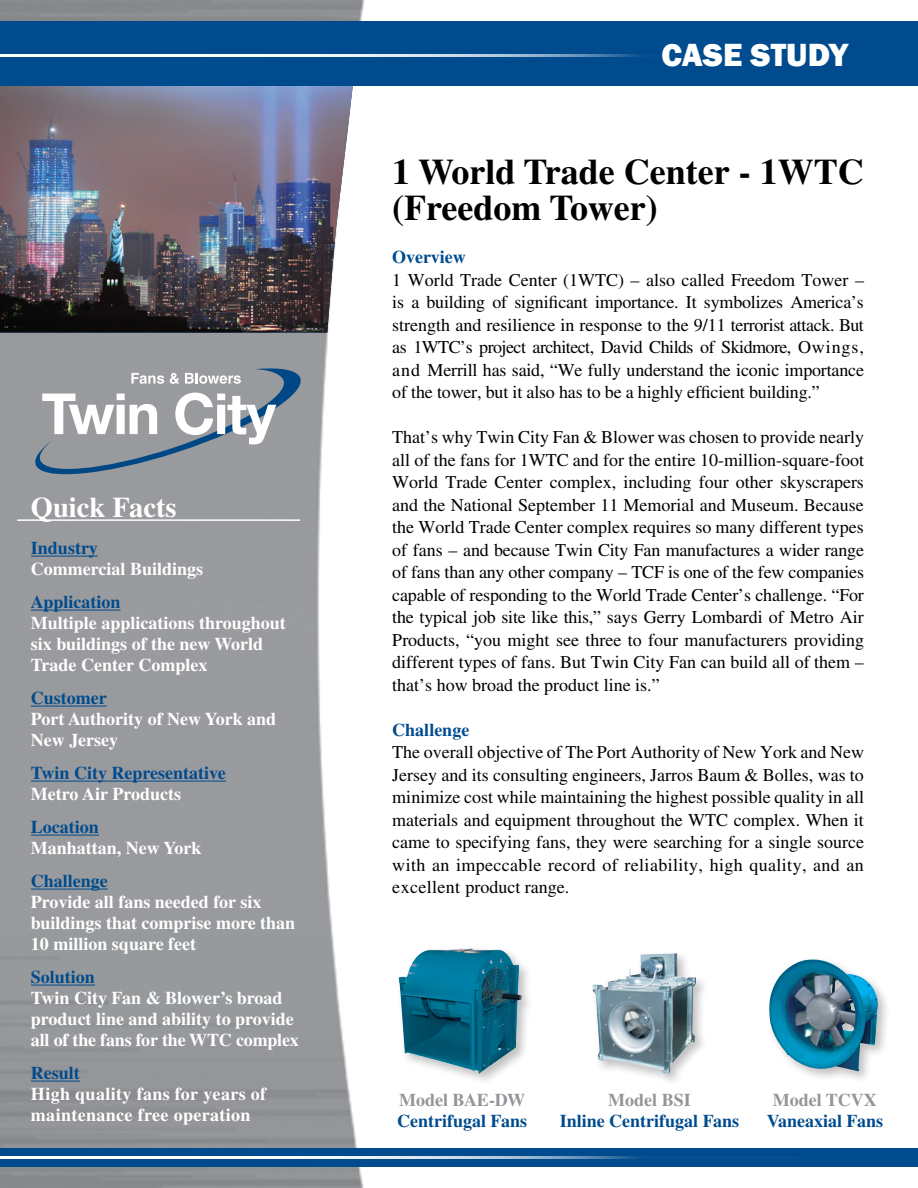
<style>
.page{position:relative;width:918px;height:1188px;background:#fff}
.page>*{position:absolute;margin:0;border:0;box-sizing:border-box;transform-origin:0 0}
.t1{font:700 36px/36px "Times";color:#000}
.t2{font:800 33px "Franklin Gothic";color:#fff}
.t3{font:700 28.5px "Times";color:#fff}
.t4{font:18px/22.5px "Times";color:#000;text-align:justify}
.t5{font:700 18px/21px "Times";color:#fff}
.t6{font:700 18px "Times";color:#004b8d}
.t7{font:700 18px/21px "Times";letter-spacing:.02em;color:#fff}
.t8{font:700 18px "Times";color:#939598}
</style>
<div class="page">
<img style="left:0;top:0;width:372px;height:1188px">
<img style="left:0;top:86px;width:353px;height:247px">
<div style="left:0;top:21px;width:918px;height:65px;background:#004b8d"></div>
<hr style="left:0;top:54px;width:798px;height:3px;background:#fff">
<hr style="left:31px;top:556px;width:67px;height:1px;background:#004b8d">
<hr style="left:31px;top:610px;width:90px;height:1px;background:#004b8d">
<hr style="left:31px;top:706px;width:76px;height:1px;background:#004b8d">
<hr style="left:31px;top:781px;width:195px;height:1px;background:#004b8d">
<hr style="left:31px;top:835px;width:68px;height:1px;background:#004b8d">
<hr style="left:31px;top:889px;width:77px;height:1px;background:#004b8d">
<hr style="left:31px;top:985px;width:64px;height:1px;background:#004b8d">
<hr style="left:31px;top:1081px;width:49px;height:1px;background:#004b8d">
<div style="left:0;top:1148px;width:918px;height:18px;background:#004b8d"></div>
<hr style="left:0;top:1156px;width:798px;height:3px;background:#fff">
<svg style="left:34px;top:367px;width:268px;height:107px;background:#9ea4ab"></svg>
<hr style="left:17px;top:519px;width:283px;height:2px;background:#fff">
<div style="left:395px;top:945px;width:140px;height:142px;background:#000;opacity:.25"></div>
<img style="left:411px;top:948px;width:59px;height:18px">
<div style="left:589px;top:949px;width:120px;height:138px;background:#000;opacity:.25"></div>
<img style="left:592px;top:953px;width:104px;height:121px">
<div style="left:766px;top:956px;width:125px;height:128px;background:#000;opacity:.25"></div>
<img style="left:768px;top:959px;width:114px;height:113px">
<h3 class="t3" style="left:31px;top:490px;width:147px">Quick Facts</h3>
<p class="t6" style="left:31px;top:537px;width:69px">Industry</p>
<p class="t5" style="left:31px;top:558px;width:174px">Commercial Buildings</p>
<p class="t6" style="left:31px;top:591px;width:91px">Application</p>
<p class="t5" style="left:31px;top:612px;width:256px">Multiple applications throughout six buildings of the new World<br>Trade Center Complex</p>
<p class="t6" style="left:31px;top:687px;width:77px">Customer</p>
<p class="t5" style="left:31px;top:708px;width:247px">Port Authority of New York and<br>New Jersey</p>
<p class="t6" style="left:31px;top:762px;width:196px">Twin City Representative</p>
<p class="t5" style="left:31px;top:783px;width:152px">Metro Air Products</p>
<p class="t6" style="left:31px;top:816px;width:70px">Location</p>
<p class="t5" style="left:31px;top:837px;width:172px">Manhattan, New York</p>
<p class="t6" style="left:31px;top:870px;width:79px">Challenge</p>
<p class="t5" style="left:31px;top:891px;width:266px">Provide all fans needed for six buildings that comprise more than<br>10 million square feet</p>
<p class="t6" style="left:31px;top:966px;width:66px">Solution</p>
<p class="t5" style="left:31px;top:987px;width:269px">Twin City Fan &amp; Blower’s broad product line and ability to provide all of the fans for the WTC complex</p>
<p class="t6" style="left:31px;top:1062px;width:50px">Result</p>
<p class="t7" style="left:31px;top:1083px;width:237px">High quality fans for years of maintenance free operation</p>
<h2 class="t2" style="left:662px;top:33px;width:188px">CASE STUDY</h2>
<h1 class="t1" style="left:392px;top:153px;width:473px">1 World Trade Center - 1WTC (Freedom Tower)</h1>
<p class="t6" style="left:392px;top:246px;width:75px">Overview</p>
<p class="t4" style="left:392px;top:268px;width:473px">1 World Trade Center (1WTC) – also called Freedom Tower – is a building of significant importance. It symbolizes America’s strength and resilience in response to the 9/11 terrorist attack. But as 1WTC’s project architect, David Childs of Skidmore, Owings, and Merrill has said, “We fully understand the iconic importance of the tower, but it also has to be a highly efficient building.”</p>
<p class="t4" style="left:392px;top:426px;width:473px">That’s why Twin City Fan &amp; Blower was chosen to provide nearly all of the fans for 1WTC and for the entire 10-million-square-foot World Trade Center complex, including four other skyscrapers and the National September 11 Memorial and Museum. Because the World Trade Center complex requires so many different types of fans – and because Twin City Fan manufactures a wider range of fans than any other company – TCF is one of the few companies capable of responding to the World Trade Center’s challenge. “For the typical job site like this,” says Gerry Lombardi of Metro Air Products, “you might see three to four manufacturers providing different types of fans. But Twin City Fan can build all of them – that’s how broad the product line is.”</p>
<p class="t6" style="left:392px;top:719px;width:79px">Challenge</p>
<p class="t4" style="left:392px;top:741px;width:473px">The overall objective of The Port Authority of New York and New Jersey and its consulting engineers, Jarros Baum &amp; Bolles, was to minimize cost while maintaining the highest possible quality in all materials and equipment throughout the WTC complex. When it came to specifying fans, they were searching for a single source with an impeccable record of reliability, high quality, and an excellent product range.</p>
<p class="t8" style="left:399px;top:1089px;width:128px">Model BAE-DW</p>
<p class="t6" style="left:397px;top:1110px;width:132px">Centrifugal Fans</p>
<p class="t8" style="left:608px;top:1089px;width:84px">Model BSI</p>
<p class="t6" style="left:560px;top:1110px;width:181px">Inline Centrifugal Fans</p>
<p class="t8" style="left:773px;top:1089px;width:105px">Model TCVX</p>
<p class="t6" style="left:767px;top:1110px;width:118px">Vaneaxial Fans</p>
</div>
